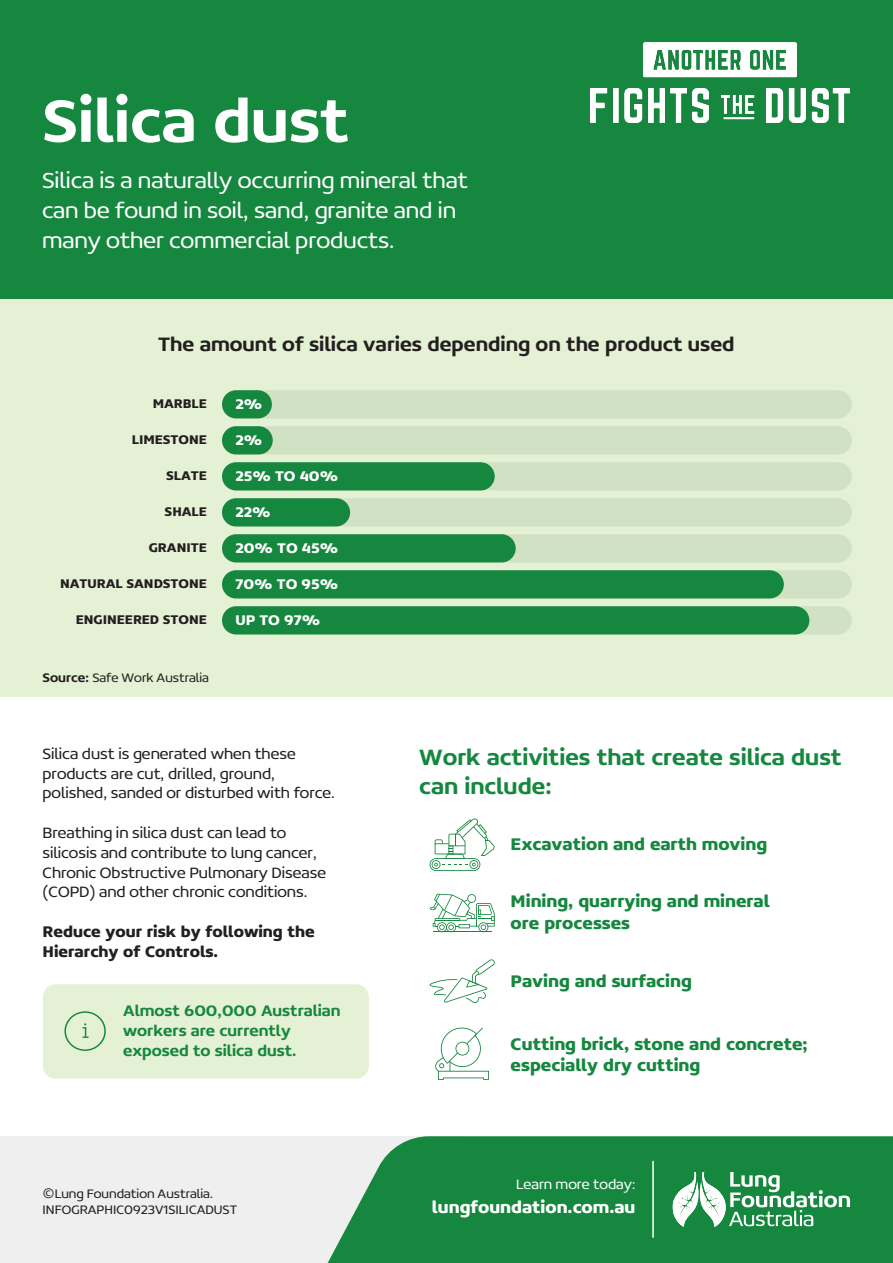
<style>
.page{position:relative;width:893px;height:1263px;background:#fff}
.page>*{position:absolute;margin:0;border:0;box-sizing:border-box;transform-origin:0 0}
.t1{font:500 64.5px "Concord";color:#fff}
.t2{font:300 24px/30px "Concord";color:#fff}
.t3{font:500 24px/28.8px "Concord";color:#15873e}
.t4{font:500 21px "Concord";color:#231f20}
.t5{font:700 18px/21.6px "Concord";color:#15873e}
.t6{font:700 18px "Concord";color:#fff}
.t7{font:300 16.5px/19.8px "Concord";color:#231f20}
.t8{font:500 16.5px/19.8px "Concord";color:#15873e}
.t9{font:700 16.5px/19.8px "Concord";color:#231f20}
.t10{font:700 15px "Concord";color:#fff}
.t11{font:300 15px "Concord";color:#fff}
.t12{font:300 13.5px/16.2px "Concord";color:#231f20}
.t13{font:700 13.5px "Concord";color:#231f20}
.s1{font-weight:500}
</style>
<div class="page">
<div style="left:0;top:298px;width:893px;height:399px;background:#e5f1d4"></div>
<div style="left:0;top:0;width:893px;height:299px;background:#15873e"></div>
<img style="left:590px;top:42px;width:260px;height:80px">
<div style="left:222px;top:606px;width:630px;height:28px;background:#d0e2c3;border-radius:14px"></div>
<div style="left:222px;top:606px;width:587px;height:28px;background:#15873e;border-radius:14px"></div>
<div style="left:222px;top:570px;width:630px;height:28px;background:#d0e2c3;border-radius:14px"></div>
<div style="left:222px;top:570px;width:562px;height:28px;background:#15873e;border-radius:14px"></div>
<div style="left:222px;top:534px;width:630px;height:28px;background:#d0e2c3;border-radius:14px"></div>
<div style="left:222px;top:534px;width:294px;height:28px;background:#15873e;border-radius:14px"></div>
<div style="left:222px;top:498px;width:630px;height:28px;background:#d0e2c3;border-radius:14px"></div>
<div style="left:222px;top:498px;width:128px;height:28px;background:#15873e;border-radius:14px"></div>
<div style="left:222px;top:462px;width:630px;height:28px;background:#d0e2c3;border-radius:14px"></div>
<div style="left:222px;top:462px;width:273px;height:28px;background:#15873e;border-radius:14px"></div>
<div style="left:222px;top:426px;width:630px;height:28px;background:#d0e2c3;border-radius:14px"></div>
<div style="left:222px;top:426px;width:51px;height:28px;background:#15873e;border-radius:14px"></div>
<div style="left:222px;top:390px;width:630px;height:28px;background:#d0e2c3;border-radius:14px"></div>
<div style="left:222px;top:390px;width:50px;height:28px;background:#15873e;border-radius:14px"></div>
<div style="left:43px;top:984px;width:326px;height:95px;background:#e5f1d4;border-radius:13px"></div>
<svg style="left:64px;top:1011px;width:42px;height:40px"></svg>
<svg style="left:430px;top:894px;width:65px;height:38px"></svg>
<svg style="left:430px;top:818px;width:65px;height:53px"></svg>
<svg style="left:435px;top:1027px;width:54px;height:53px"></svg>
<svg style="left:429px;top:959px;width:66px;height:44px"></svg>
<div style="left:0;top:1136px;width:463px;height:127px;background:#efefef"></div>
<svg style="left:328px;top:1136px;width:565px;height:127px;background:#258e4b"></svg>
<svg style="left:673px;top:1172px;width:177px;height:55px"></svg>
<hr style="left:652px;top:1161px;width:2px;height:76px;background:#fff">
<p class="t1" style="left:42px;top:81px;width:309px">Silica dust</p>
<p class="t2" style="left:42px;top:165px;width:427px">Silica is a naturally occurring mineral that can be found in soil, sand, granite and in many other commercial products.</p>
<p class="t4" style="left:158px;top:331px;width:578px">The amount of silica varies depending on the product used</p>
<p class="t13" style="left:153px;top:395px;width:56px">MARBLE</p>
<p class="t10" style="left:235px;top:395px;width:28px">2%</p>
<p class="t13" style="left:132px;top:431px;width:76px">LIMESTONE</p>
<p class="t10" style="left:235px;top:431px;width:28px">2%</p>
<p class="t13" style="left:166px;top:467px;width:42px">SLATE</p>
<p class="t10" style="left:235px;top:467px;width:104px">25% TO 40%</p>
<p class="t13" style="left:165px;top:503px;width:44px">SHALE</p>
<p class="t10" style="left:235px;top:503px;width:37px">22%</p>
<p class="t13" style="left:149px;top:539px;width:60px">GRANITE</p>
<p class="t10" style="left:235px;top:539px;width:104px">20% TO 45%</p>
<p class="t13" style="left:60px;top:575px;width:148px">NATURAL SANDSTONE</p>
<p class="t10" style="left:235px;top:575px;width:104px">70% TO 95%</p>
<p class="t13" style="left:76px;top:611px;width:133px">ENGINEERED STONE</p>
<p class="t10" style="left:235px;top:611px;width:86px">UP TO 97%</p>
<p class="t12" style="left:43px;top:669px;width:168px"><span class="s1">Source:</span> Safe Work Australia</p>
<p class="t7" style="left:43px;top:743px;width:294px">Silica dust is generated when these products are cut, drilled, ground, polished, sanded or disturbed with force.</p>
<p class="t7" style="left:43px;top:823px;width:285px">Breathing in silica dust can lead to silicosis and contribute to lung cancer, Chronic Obstructive Pulmonary Disease (COPD) and other chronic conditions.</p>
<p class="t9" style="left:43px;top:921px;width:274px">Reduce your risk by following the<br>Hierarchy of Controls.</p>
<p class="t8" style="left:123px;top:1001px;width:219px">Almost 600,000 Australian workers are currently exposed to silica dust.</p>
<p class="t12" style="left:43px;top:1185px;width:196px">©Lung Foundation Australia.<br>INFOGRAPHIC0923V1SILICADUST</p>
<p class="t3" style="left:419px;top:742px;width:424px">Work activities that create silica dust can include:</p>
<p class="t5" style="left:511px;top:833px;width:258px">Excavation and earth moving</p>
<p class="t5" style="left:511px;top:890px;width:260px">Mining, quarrying and mineral ore processes</p>
<p class="t5" style="left:511px;top:970px;width:183px">Paving and surfacing</p>
<p class="t5" style="left:511px;top:1033px;width:299px">Cutting brick, stone and concrete; especially dry cutting</p>
<p class="t11" style="left:516px;top:1175px;width:121px">Learn more today:</p>
<p class="t6" style="left:432px;top:1195px;width:205px">lungfoundation.com.au</p>
</div>
